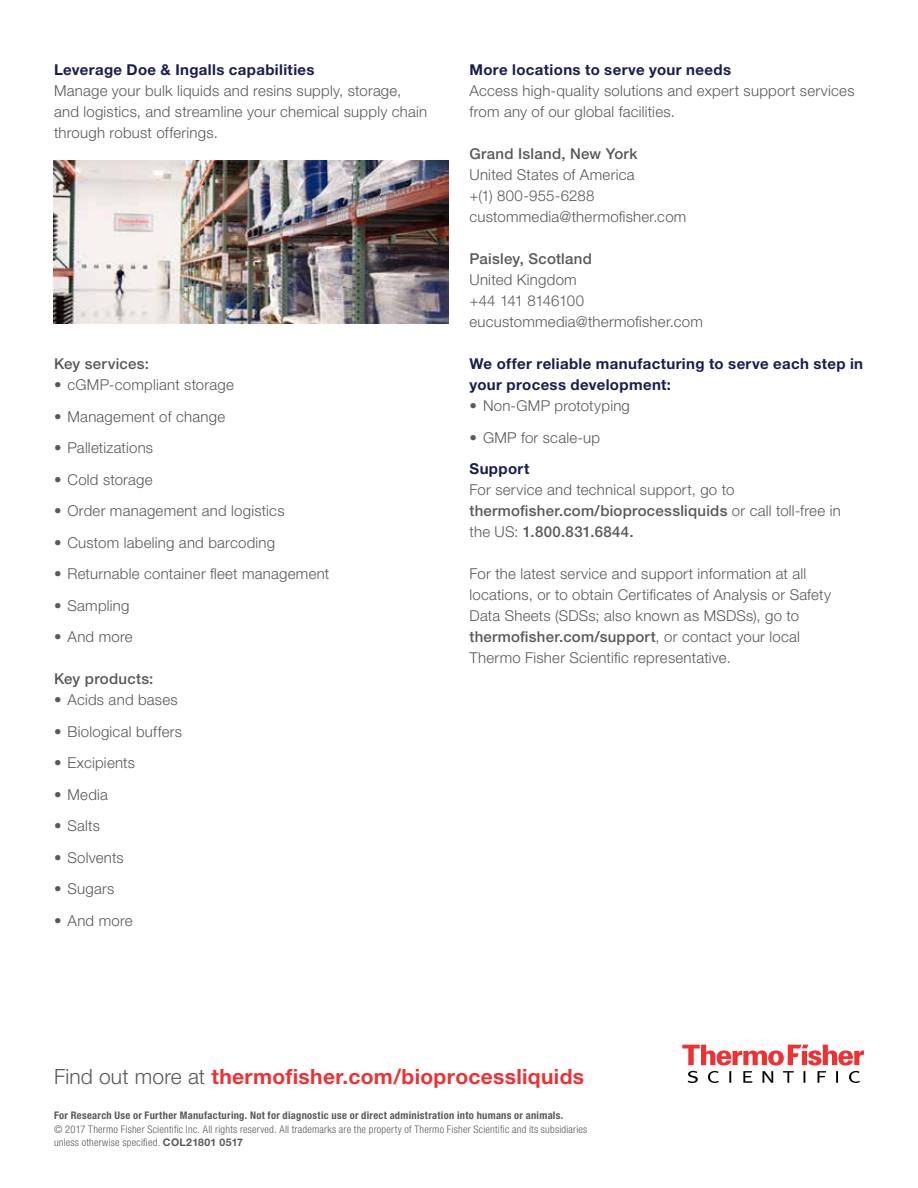
<style>
.page{position:relative;width:918px;height:1188px;background:#fff}
.page>*{position:absolute;margin:0;border:0;box-sizing:border-box;transform-origin:0 0}
.t1{font:700 21px "Helvetica Neue LT Std";letter-spacing:.015em;color:#ee3134}
.t2{font:300 15px/21px "Helvetica Neue LT Std";letter-spacing:.015em;color:#58595b}
.t3{font:700 15px/21px "Helvetica Neue LT Std";letter-spacing:.025em;color:#1b1e4d}
.t4{font:500 15px "Helvetica Neue LT Std";letter-spacing:.015em;color:#58595b}
.t5{font:300 condensed 10.5px/13.5px "Helvetica Neue LT Std";letter-spacing:.025em;color:#58595b}
.t6{font:700 condensed 10.5px "Helvetica Neue LT Std";letter-spacing:.03em;color:#58595b}
.s1{font-weight:500}
.s2{font-weight:300;color:#58595b}
.s3{font-weight:700;font-stretch:normal}
</style>
<div class="page">
<img style="left:53px;top:160px;width:395px;height:164px">
<svg style="left:682px;top:1045px;width:182px;height:38px"></svg>
<p class="t3" style="left:54px;top:59px;width:262px">Leverage Doe &amp; Ingalls capabilities</p>
<p class="t2" style="left:54px;top:80px;width:375px">Manage your bulk liquids and resins supply, storage, and logistics, and streamline your chemical supply chain through robust offerings.</p>
<p class="t4" style="left:54px;top:355px;width:96px">Key services:</p>
<p class="t2" style="left:54px;top:374px;width:181px">• cGMP-compliant storage</p>
<p class="t2" style="left:54px;top:405px;width:173px">• Management of change</p>
<p class="t2" style="left:54px;top:437px;width:101px">• Palletizations</p>
<p class="t2" style="left:54px;top:468px;width:100px">• Cold storage</p>
<p class="t2" style="left:54px;top:500px;width:232px">• Order management and logistics</p>
<p class="t2" style="left:54px;top:531px;width:223px">• Custom labeling and barcoding</p>
<p class="t2" style="left:54px;top:563px;width:277px">• Returnable container fleet management</p>
<p class="t2" style="left:54px;top:594px;width:77px">• Sampling</p>
<p class="t2" style="left:54px;top:626px;width:80px">• And more</p>
<p class="t4" style="left:54px;top:670px;width:101px">Key products:</p>
<p class="t2" style="left:54px;top:689px;width:125px">• Acids and bases</p>
<p class="t2" style="left:54px;top:720px;width:130px">• Biological buffers</p>
<p class="t2" style="left:54px;top:752px;width:83px">• Excipients</p>
<p class="t2" style="left:54px;top:783px;width:56px">• Media</p>
<p class="t2" style="left:54px;top:815px;width:48px">• Salts</p>
<p class="t2" style="left:54px;top:846px;width:71px">• Solvents</p>
<p class="t2" style="left:54px;top:878px;width:62px">• Sugars</p>
<p class="t2" style="left:54px;top:909px;width:80px">• And more</p>
<p class="t3" style="left:470px;top:59px;width:263px">More locations to serve your needs</p>
<p class="t2" style="left:470px;top:80px;width:387px">Access high-quality solutions and expert support services from any of our global facilities.</p>
<p class="t4" style="left:470px;top:145px;width:169px">Grand Island, New York</p>
<p class="t2" style="left:470px;top:164px;width:218px">United States of America<br>+(1) 800-955-6288 custommedia@thermofisher.com</p>
<p class="t4" style="left:470px;top:250px;width:124px">Paisley, Scotland</p>
<p class="t2" style="left:470px;top:269px;width:235px">United Kingdom<br>+44 141 8146100 eucustommedia@thermofisher.com</p>
<p class="t3" style="left:470px;top:353px;width:395px">We offer reliable manufacturing to serve each step in your process development:</p>
<p class="t2" style="left:470px;top:395px;width:162px">• Non-GMP prototyping</p>
<p class="t2" style="left:470px;top:426px;width:132px">• GMP for scale-up</p>
<p class="t3" style="left:470px;top:458px;width:62px">Support</p>
<p class="t2" style="left:470px;top:479px;width:373px">For service and technical support, go to <span class="s1">thermofisher.com/bioprocessliquids</span> or call toll‑free in the US: <span class="s1">1.800.831.6844.</span></p>
<p class="t2" style="left:470px;top:563px;width:363px">For the latest service and support information at all locations, or to obtain Certificates of Analysis or Safety Data Sheets (SDSs; also known as MSDSs), go to <span class="s1">thermofisher.com/support</span>, or contact your local Thermo Fisher Scientific representative.</p>
<h1 class="t1" style="left:54px;top:1063px;width:532px"><span class="s2">Find out more at</span> thermofisher.com/bioprocessliquids</h1>
<p class="t6" style="left:54px;top:1109px;width:511px">For Research Use or Further Manufacturing. Not for diagnostic use or direct administration into humans or animals.</p>
<p class="t5" style="left:54px;top:1122px;width:535px">© 2017 Thermo Fisher Scientific Inc. All rights reserved. All trademarks are the property of Thermo Fisher Scientific and its subsidiaries unless otherwise specified. <span class="s3">COL21801 0517</span></p>
</div>
